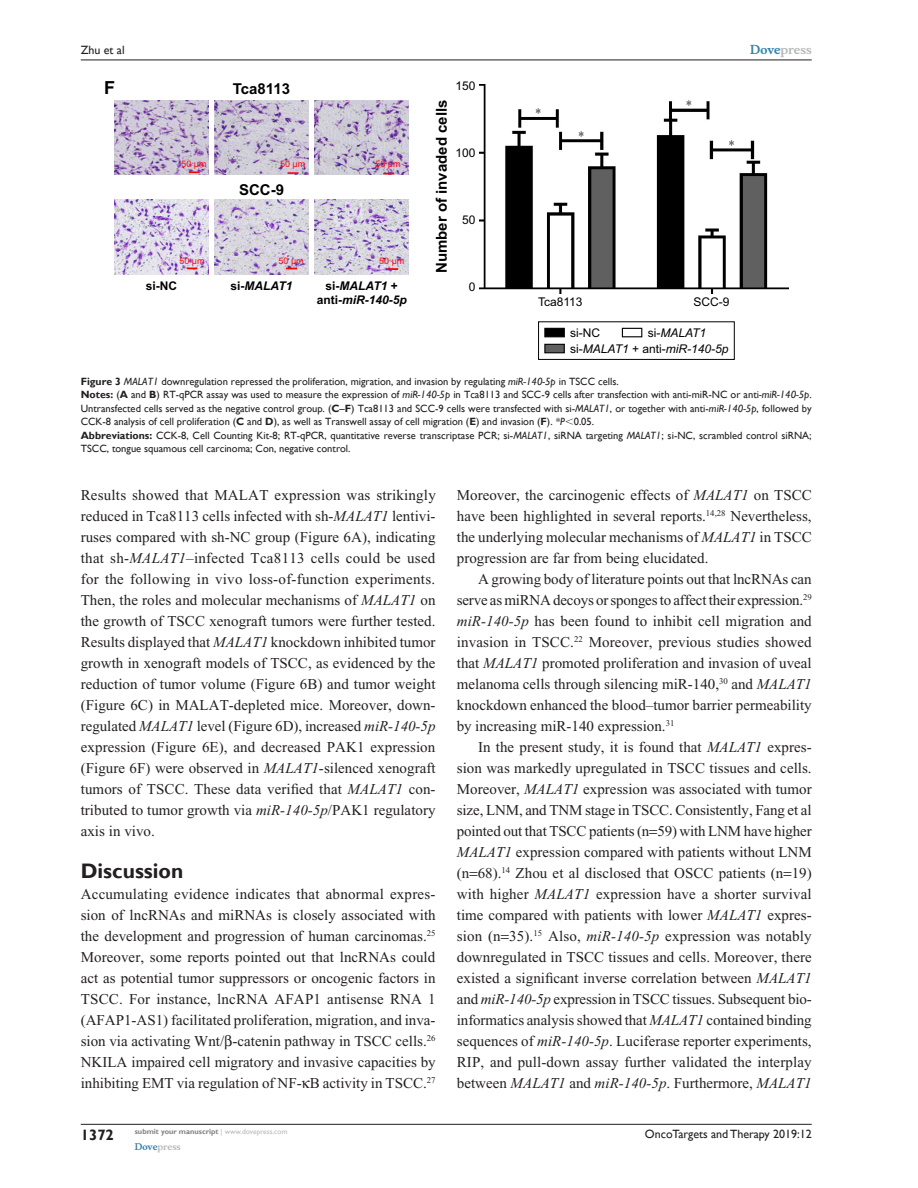
<style>
.page{position:relative;width:918px;height:1188px;background:#fff}
.page>*{position:absolute;margin:0;border:0;box-sizing:border-box;transform-origin:0 0}
.t1{font:700 21px "Gill Sans";color:#231f20}
.t2{font:700 18px "Arial";color:#000}
.TxF{font:15px/21px "Times New Roman";color:#231f20;text-align:justify}
.Tx{font:15px/21px "Times New Roman";color:#231f20;text-align:justify}
.t3{font:700 15px "Arial";color:#000}
.t4{font:700 15px "Gill Sans";color:#231f20}
.t5{font:12px "Gill Sans";color:#231f20}
.t6{font:italic 700 12px/14.4px "Arial";color:#000;text-align:center}
.t7{font:italic 12px/16px "Arial";color:#000}
.t8{font:12px "Arial";color:#000}
.t9{font:700 12px "Musee";color:#b8b9bc}
.t10{font:700 12px "Arial";color:#000}
.t11{font:12px "Gill Sans";color:#000}
.FigSNRI{font:10.5px/13.5px "Gill Sans";color:#231f20}
.FigC{font:10.5px "Gill Sans";color:#231f20}
.t12{font:9px "Arial";color:#fe0817}
.t13{font:700 9px "Musee";color:#b8b9bc}
.t14{font:700 7.5px "Gill Sans";color:#808285}
.s1{font-style:normal}
.s2{color:#3485ae}
.s3{font-weight:700}
.s4{font-style:italic}
.s5{font-family:"Mathematical Pi One"}
.s6{font-weight:400;color:#b8b9bc}
</style>
<div class="page">
<hr style="left:81px;top:1124px;width:731px;height:1px;background:#231f20">
<hr style="left:81px;top:60px;width:731px;height:1px;background:#231f20">
<img style="left:114px;top:100px;width:94px;height:75px">
<img style="left:214px;top:100px;width:95px;height:75px">
<img style="left:315px;top:100px;width:94px;height:75px">
<img style="left:315px;top:200px;width:94px;height:75px">
<img style="left:214px;top:200px;width:95px;height:75px">
<img style="left:114px;top:200px;width:94px;height:75px">
<img style="left:479px;top:85px;width:309px;height:208px">
<div style="left:538px;top:321px;width:197px;height:39px;border:1px solid #000"></div>
<div style="left:544px;top:328px;width:21px;height:9px;background:#000;border:1px solid #000"></div>
<div style="left:622px;top:328px;width:20px;height:9px;background:#fff;border:1px solid #000"></div>
<div style="left:544px;top:344px;width:21px;height:9px;background:#606060;border:1px solid #000"></div>
<p class="t5" style="left:81px;top:43px;width:45px">Zhu et al</p>
<p class="t2" style="left:104px;top:75px;width:12px">F</p>
<p class="t3" style="left:233px;top:78px;width:59px">Tca8113</p>
<p class="t12" style="left:181px;top:158px;width:27px">50 µm</p>
<p class="t12" style="left:280px;top:158px;width:27px">50 µm</p>
<p class="t12" style="left:375px;top:158px;width:27px">50 µm</p>
<p class="t3" style="left:239px;top:180px;width:46px">SCC-9</p>
<p class="t12" style="left:179px;top:255px;width:27px">50 µm</p>
<p class="t12" style="left:279px;top:255px;width:27px">50 µm</p>
<p class="t12" style="left:379px;top:255px;width:27px">50 µm</p>
<p class="t10" style="left:146px;top:278px;width:33px">si-NC</p>
<p class="t6" style="left:231px;top:279px;width:63px"><span class="s1">si-</span>MALAT1</p>
<p class="t6" style="left:317px;top:279px;width:92px"><span class="s1">si-</span>MALAT1 <span class="s1">+ anti-</span>miR-140-5p</p>
<p class="t3" style="left:432px;top:273px;width:175px;rotate:-90deg">Number of invaded cells</p>
<p class="t8" style="left:455px;top:78px;width:22px">150</p>
<p class="t8" style="left:455px;top:145px;width:22px">100</p>
<p class="t8" style="left:462px;top:212px;width:15px">50</p>
<p class="t8" style="left:469px;top:279px;width:8px">0</p>
<p class="t11" style="left:536px;top:106px;width:7px">*</p>
<p class="t11" style="left:579px;top:129px;width:7px">*</p>
<p class="t11" style="left:686px;top:98px;width:7px">*</p>
<p class="t9" style="left:750px;top:43px;width:63px"><span class="s2">Dove</span>press</p>
<p class="t11" style="left:729px;top:138px;width:7px">*</p>
<p class="t8" style="left:538px;top:294px;width:46px">Tca8113</p>
<p class="t8" style="left:693px;top:294px;width:37px">SCC-9</p>
<p class="t8" style="left:570px;top:325px;width:31px">si-NC</p>
<p class="t7" style="left:570px;top:325px;width:160px;text-indent:78px"><span class="s1">si-</span>MALAT1 <span class="s1">si-</span>MALAT1 <span class="s1">+ anti-</span>miR-140-5p</p>
<p class="FigC" style="left:81px;top:375px;width:503px"><span class="s3">Figure 3</span> <span class="s4">MALAT1</span> downregulation repressed the proliferation, migration, and invasion by regulating <span class="s4">miR-140-5p</span> in TSCC</p>
<p class="FigC" style="left:598px;top:375px;width:22px">cells.</p>
<p class="FigSNRI" style="left:81px;top:388px;width:449px"><span class="s3">Notes:</span> (<span class="s3">A</span> and <span class="s3">B</span>) RT-qPCR assay was used to measure the expression of <span class="s4">miR-140-5p</span> in Tca8113 and SCC</p>
<p class="FigSNRI" style="left:541px;top:388px;width:272px">-9 cells after transfection with anti-miR-NC or anti<span class="s4">-miR-140-5p</span>.</p>
<p class="FigSNRI" style="left:81px;top:402px;width:342px">Untransfected cells served as the negative control group. (<span class="s3">C</span>–<span class="s3">F</span>) Tca8113 and SCC</p>
<p class="FigSNRI" style="left:81px;top:402px;width:732px;text-indent:354px">-9 cells were transfected with si-<span class="s4">MALAT1</span>, or together with anti-<span class="s4">miR-140-5p</span>, followed by<br>CC K-8 analysis of cell proliferation (<span class="s3">C</span> and <span class="s3">D</span>), as well as Transwell assay of cell migration (<span class="s3">E</span>) and invasion (<span class="s3">F</span>). <span class="s4">*P</span><span class="s5">,</span>0.05.</p>
<p class="FigSNRI" style="left:81px;top:429px;width:488px"><span class="s3">Abbreviations:</span> CC K-8, Cell Counting Kit-8; RT-qPCR, quantitative reverse transcriptase PCR; si-<span class="s4">MALAT1</span>, siRNA</p>
<p class="FigSNRI" style="left:586px;top:429px;width:210px">targeting <span class="s4">MALAT1</span>; si-NC, scrambled control siRNA</p>
<p class="FigSNRI" style="left:809px;top:429px;width:4px">;</p>
<p class="FigSNRI" style="left:81px;top:442px;width:14px">TSCC</p>
<p class="FigSNRI" style="left:107px;top:442px;width:245px">, tongue squamous cell carcinoma; Con, negative control.</p>
<p class="TxF" style="left:81px;top:484px;width:357px">Results showed that MALAT expression was strikingly reduced in Tca8113 cells infected with sh-<span class="s4">MALAT1</span> lentivi&shy;ruses compared with sh-NC group (Figure 6A), indicating that sh-<span class="s4">MALAT1</span>–infected Tca8113 cells could be used for the following in vivo loss-of-function experiments.<br>Then, the roles and molecular mechanisms of <span class="s4">MALAT1</span> on the growth of TSCC xenograft tumors were further tested.<br>Results displayed that <span class="s4">MALAT1</span> knockdown inhibited tumor growth in xenograft models of TSCC, as evidenced by the reduction of tumor volume (Figure 6B) and tumor weight (Figure 6C) in MALAT-depleted mice. Moreover, down&shy;regulated <span class="s4">MALAT1</span> level (Figure 6D), increased <span class="s4">miR-140-5p </span>expression (Figure 6E), and decreased PAK1 expression (Figure 6F) were observed in <span class="s4">MALAT1</span>-silenced xenograft tumors of TSCC. These data verified that <span class="s4">MALAT1</span> con&shy;tributed to tumor growth via <span class="s4">miR-140-5p</span>/PAK1 regulatory axis in vivo.</p>
<h1 class="t1" style="left:81px;top:858px;width:104px">Discussion</h1>
<p class="TxF" style="left:81px;top:883px;width:356px">Accumulating evidence indicates that abnormal expres&shy;sion of lncRNAs and miRNAs is closely associated with the development and progression of human carcinomas.<sup>25<br></sup>Moreover, some reports pointed out that lncRNAs could act as potential tumor suppressors or oncogenic factors in TSCC. For instance, lncRNA AFAP1 antisense RNA 1 (AFAP1-AS1) facilitated proliferation, migration, and inva&shy;sion via activating Wnt/ -catenin pathway in TSCC cells.<sup>26<br></sup>NKILA impaired cell migratory and invasive capacities by inhibiting EMT via regulation of NF- B activity in TSCC.<sup>27</sup></p>
<p class="TxF" style="left:457px;top:484px;width:356px">Moreover, the carcinogenic effects of <span class="s4">MALAT1</span> on TSCC have been highlighted in several reports.<sup>14,28</sup> Nevertheless, the underlying molecular mechanisms of <span class="s4">MALAT1</span> in TSCC progression are far from being elucidated.</p>
<p class="Tx" style="left:457px;top:568px;width:356px;text-indent:21px">A growing body of literature points out that lncRNAs can serve as miRNA decoys or sponges to affect their expression.<sup>29 </sup><span class="s4">miR-140-5p</span> has been found to inhibit cell migration and invasion in TSCC.<sup>22</sup> Moreover, previous studies showed that <span class="s4">MALAT1</span> promoted proliferation and invasion of uveal melanoma cells through silencing miR-140,<sup>30</sup> and <span class="s4">MALAT1 </span>knockdown enhanced the blood–tumor barrier permeability by increasing miR-140 expression.<sup>31</sup></p>
<p class="Tx" style="left:457px;top:736px;width:356px;text-indent:21px">In the present study, it is found that <span class="s4">MALAT1</span> expres&shy;sion was markedly upregulated in TSCC tissues and cells.<br>Moreover, <span class="s4">MALAT1</span> expression was associated with tumor size, LNM, and TNM stage in TSCC. Consistently, Fang et al pointed out that TSCC patients (n 59) with LNM have higher <span class="s4">MALAT1</span> expression compared with patients without LNM (n 68).<sup>14</sup> Zhou et al disclosed that OSCC patients (n 19) with higher <span class="s4">MALAT1</span> expression have a shorter survival time compared with patients with lower <span class="s4">MALAT1</span> expres&shy;sion (n 35).<sup>15</sup> Also, <span class="s4">miR-140-5p</span> expression was notably downregulated in TSCC tissues and cells. Moreover, there existed a significant inverse correlation between <span class="s4">MALAT1 </span>and <span class="s4">miR-140-5p</span> expression in TSCC tissues. Subsequent bio&shy;informatics analysis showed that <span class="s4">MALAT1</span> contained binding sequences of <span class="s4">miR-140-5p</span>. Luciferase reporter experiments, RIP, and pull-down assay further validated the interplay between <span class="s4">MALAT1</span> and <span class="s4">miR-140-5p</span>. Furthermore, <span class="s4">MALAT1</span></p>
<p class="t4" style="left:81px;top:1126px;width:35px">1372</p>
<p class="t14" style="left:135px;top:1127px;width:154px">submit your manuscript <span class="s6">| www.dovepress.com</span></p>
<p class="t13" style="left:135px;top:1141px;width:48px"><span class="s2">Dove</span>press</p>
<p class="t5" style="left:645px;top:1127px;width:168px">OncoTargets and Therapy 2019:12</p>
</div>
